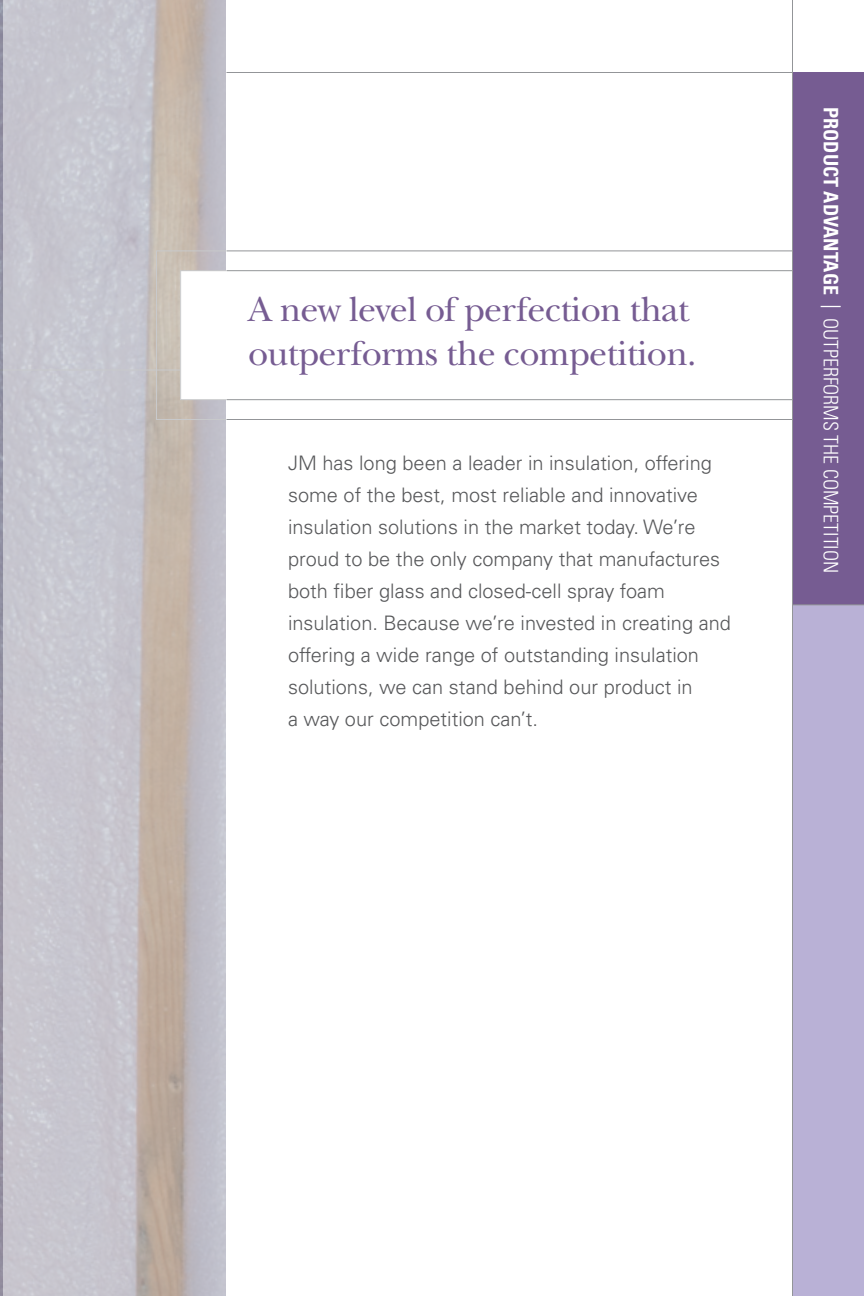
<style>
.page{position:relative;width:864px;height:1296px;background:#fff}
.page>*{position:absolute;margin:0;border:0;box-sizing:border-box;transform-origin:0 0}
.t1{font:36px/44px "New Baskerville Std";letter-spacing:-.02em;color:#765c92}
.t2{font:300 20px/32px "Univers LT Std";color:#57585a}
.t3{font:300 condensed 20px "Univers LT Std";color:#fff}
.s1{font-weight:700}
.s2{font-weight:400}
</style>
<div class="page">
<hr style="left:226px;top:72px;width:638px;height:1px;background:#939598">
<hr style="left:0;top:370px;width:322px;height:1px;background:#939598">
<svg style="left:226px;top:250px;width:566px;height:170px"></svg>
<svg style="left:226px;top:270px;width:566px;height:130px"></svg>
<div style="left:792px;top:72px;width:72px;height:1224px;background:#765c92"></div>
<div style="left:792px;top:605px;width:72px;height:691px;background:#b9b1d6"></div>
<hr style="left:792px;top:0;width:1px;height:1296px;background:#939598">
<svg style="left:3px;top:0;width:223px;height:1296px;fill:#c6c4cd"></svg>
<hr style="left:792px;top:604px;width:72px;height:1px;background:#939598">
<p class="t1" style="left:248px;top:287px;width:450px">A new level of perfection that outperforms the competition.</p>
<p class="t2" style="left:288px;top:447px;width:425px">JM has long been a leader in insulation, offering some of the best, most reliable and innovative</p>
<p class="t2" style="left:288px;top:511px;width:444px">insulation solutions in the market today. We’re proud to be the only company that manufactures both fiber glass and closed-cell spray foam insulation. Because we’re invested in creating and offering a wide range of outstanding insulation solutions, we can stand behind our product in<br>a way our competition can’t.</p>
<p class="t3" style="left:843px;top:107px;width:468px;rotate:90deg"><span class="s1">PRODUCT ADVANTAGE</span> <span class="s2">|</span> OUTPERFORMS THE COMPETITION</p>
</div>
